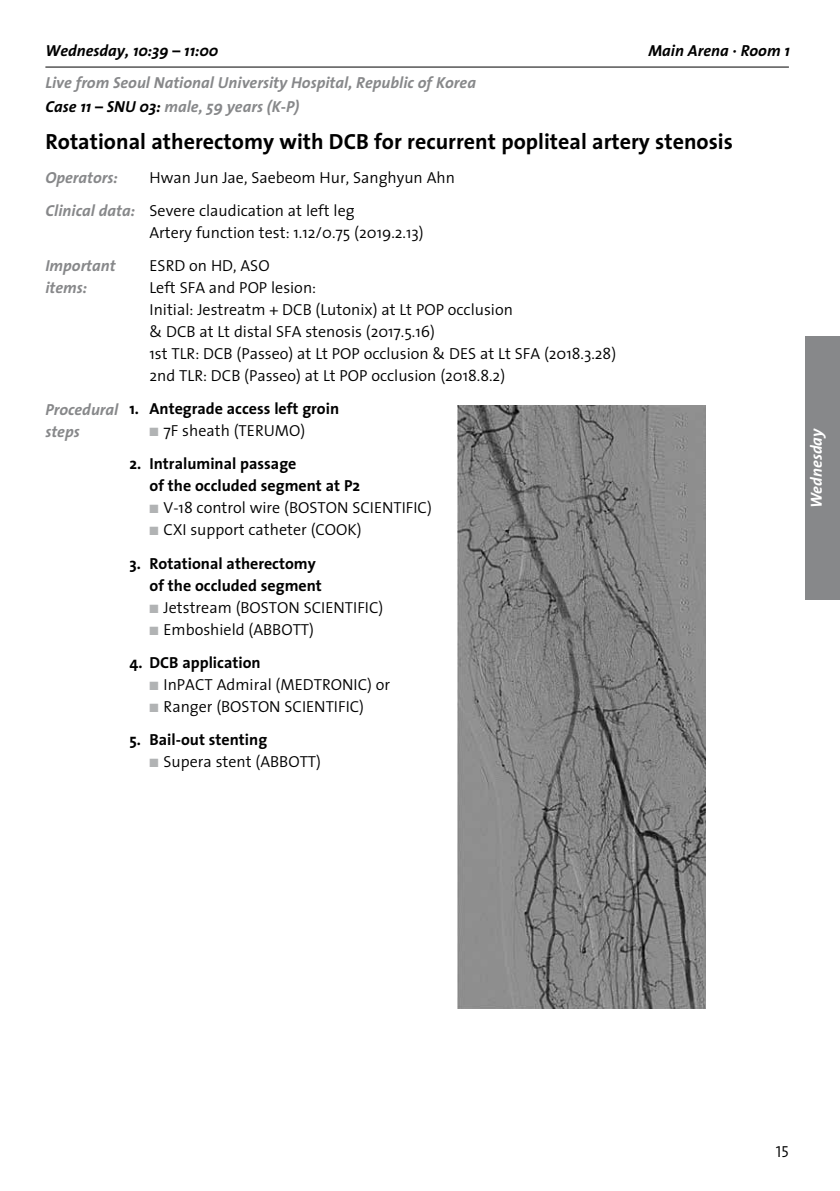
<style>
.page{position:relative;width:840px;height:1191px;background:#fff}
.page>*{position:absolute;margin:0;border:0;box-sizing:border-box;transform-origin:0 0}
.t1{font:700 22px "The Sans";color:#000}
.t2{font:300 16px/22px "The Sans";color:#000}
.t3{font:700 16px/22px "The Sans";color:#000}
.t4{font:italic 700 16px/23.6px "The Sans";color:#87888a}
.t5{font:italic 700 16px "The Sans";color:#000}
.t6{font:italic 700 16px "The Sans";color:#fff}
.t7{font:16px "The Sans Semi Light Caps";color:#000}
.s1{color:#000}
.s2{font-weight:700;font-style:italic;color:#87888a}
.s3{color:#b1b3b4}
</style>
<div class="page">
<div style="left:805px;top:336px;width:34px;height:264px;background:#87888a"></div>
<hr style="left:45px;top:67px;width:743px;height:1px;background:#000">
<img style="left:457px;top:405px;width:248px;height:603px">
<p class="t5" style="left:45px;top:37px;width:174px">Wednesday, 10:39 – 11:00</p>
<p class="t5" style="left:648px;top:37px;width:143px">Main Arena · Room 1</p>
<p class="t4" style="left:45px;top:70px;width:432px">Live from Seoul National University Hospital, Republic of Korea<br><span class="s1">Case 11 – SNU 03:</span> male, 59 years (K-P)</p>
<h1 class="t1" style="left:45px;top:123px;width:688px">Rotational atherectomy with DCB for recurrent popliteal artery stenosis</h1>
<p class="t4" style="left:45px;top:166px;width:74px">Operators:</p>
<p class="t2" style="left:45px;top:161px;width:411px;line-height:33px;text-indent:104px">Hwan Jun Jae, Saebeom Hur, Sanghyun Ahn<br><span class="s2">Clinical data:</span> Severe claudication at left leg</p>
<p class="t2" style="left:149px;top:221px;width:275px">Artery function test: 1.12/0.75 (2019.2.13)</p>
<p class="t4" style="left:45px;top:254px;width:72px">Important</p>
<p class="t2" style="left:149px;top:254px;width:120px">ESRD on HD, ASO</p>
<p class="t4" style="left:45px;top:276px;width:43px">items:</p>
<p class="t2" style="left:149px;top:276px;width:468px">Left SFA and POP lesion:<br>Initial: Jestreatm + DCB (Lutonix) at Lt POP occlusion<br>&amp; DCB at Lt distal SFA stenosis (2017.5.16)<br>1st TLR: DCB (Passeo) at Lt POP occlusion &amp; DES at Lt SFA (2018.3.28)<br>2nd TLR: DCB (Passeo) at Lt POP occlusion (2018.8.2)</p>
<p class="t3" style="left:129px;top:397px;width:211px">1. Antegrade access left groin</p>
<p class="t2" style="left:149px;top:419px;width:157px"><span class="s3">■</span> 7F sheath (Terumo)</p>
<p class="t3" style="left:149px;top:452px;width:212px;text-indent:-20px">2. Intraluminal passage<br>of the occluded segment at P2</p>
<p class="t2" style="left:149px;top:496px;width:284px"><span class="s3">■</span> V-18 control wire (Boston Scie ntific)</p>
<p class="t2" style="left:149px;top:518px;width:213px"><span class="s3">■</span> CXI support catheter (Cook)</p>
<p class="t3" style="left:149px;top:551px;width:174px;text-indent:-20px">3. Rotational atherectomy of the occluded segment</p>
<p class="t2" style="left:149px;top:595px;width:235px"><span class="s3">■</span> Jetstream (Boston Scie ntific)</p>
<p class="t2" style="left:149px;top:617px;width:166px"><span class="s3">■</span> Emboshield (Abbott)</p>
<p class="t3" style="left:129px;top:650px;width:133px">4. DCB application</p>
<p class="t2" style="left:149px;top:672px;width:242px"><span class="s3">■</span> InPACT Admiral (Medtronic) or</p>
<p class="t2" style="left:149px;top:694px;width:216px"><span class="s3">■</span> Ranger (Boston Scie ntific)</p>
<p class="t3" style="left:129px;top:727px;width:139px">5. Bail-out stenting</p>
<p class="t2" style="left:149px;top:749px;width:173px"><span class="s3">■</span> Supera stent (Abbott)</p>
<p class="t4" style="left:45px;top:398px;width:74px;line-height:22px">Procedural steps</p>
<p class="t6" style="left:802px;top:508px;width:83px;rotate:-90deg">Wednesday</p>
<p class="t7" style="left:775px;top:1137px;width:14px">15</p>
</div>
